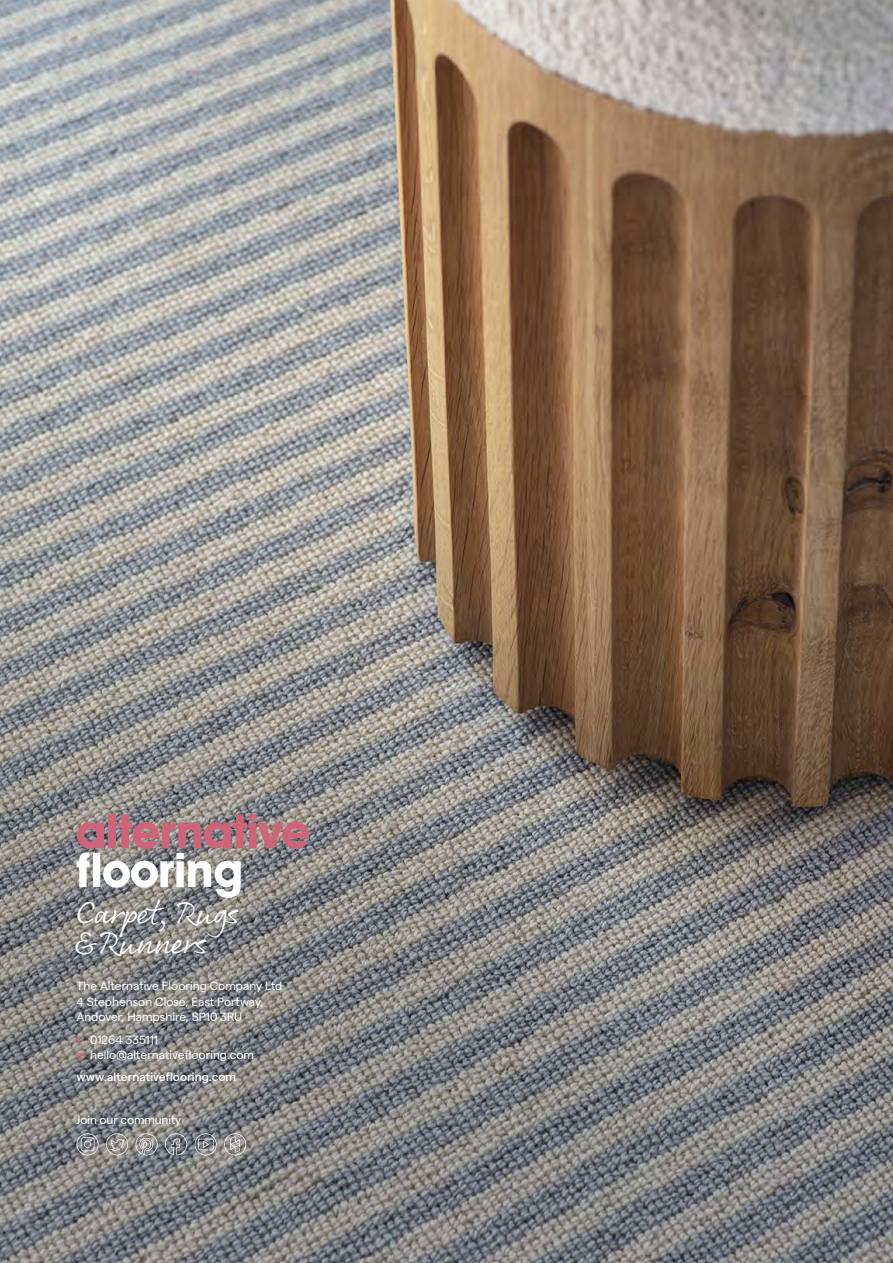
<style>
.page{position:relative;width:893px;height:1263px;background:#fff}
.page>*{position:absolute;margin:0;border:0;box-sizing:border-box;transform-origin:0 0}
.t1{font:34.8px/29.7px "Rollerscript Smooth";letter-spacing:-.06em;color:#fff}
.t2{font:12px/15.8px "Matter";color:#fff}
.t3{font:500 12px "Matter";color:#fff}
.s1{font-weight:500;color:#cf6378}
</style>
<div class="page">
<img style="left:0;top:0;width:893px;height:1263px">
<svg style="left:77px;top:1133px;width:22px;height:22px"></svg>
<svg style="left:106px;top:1133px;width:22px;height:22px"></svg>
<svg style="left:136px;top:1133px;width:22px;height:22px"></svg>
<svg style="left:165px;top:1133px;width:22px;height:22px"></svg>
<svg style="left:195px;top:1133px;width:22px;height:22px"></svg>
<svg style="left:224px;top:1133px;width:22px;height:22px"></svg>
<svg style="left:77px;top:814px;width:232px;height:84px;background:#a79194"></svg>
<p class="t1" style="left:77px;top:896px;width:164px">Carpet, Rugs &amp; Runners</p>
<p class="t2" style="left:77px;top:977px;width:207px">The Alternative Flooring Company Ltd<br>4 Stephenson Close, East Portway,<br>Andover, Hampshire, SP10 3RU</p>
<p class="t2" style="left:77px;top:1030px;width:179px"><span class="s1">t</span> 01264 335111<br><span class="s1">e</span> hello@alternativeflooring.com</p>
<p class="t3" style="left:77px;top:1068px;width:161px">www.alternativeflooring.com</p>
<p class="t2" style="left:77px;top:1111px;width:106px">Join our community</p>
</div>
